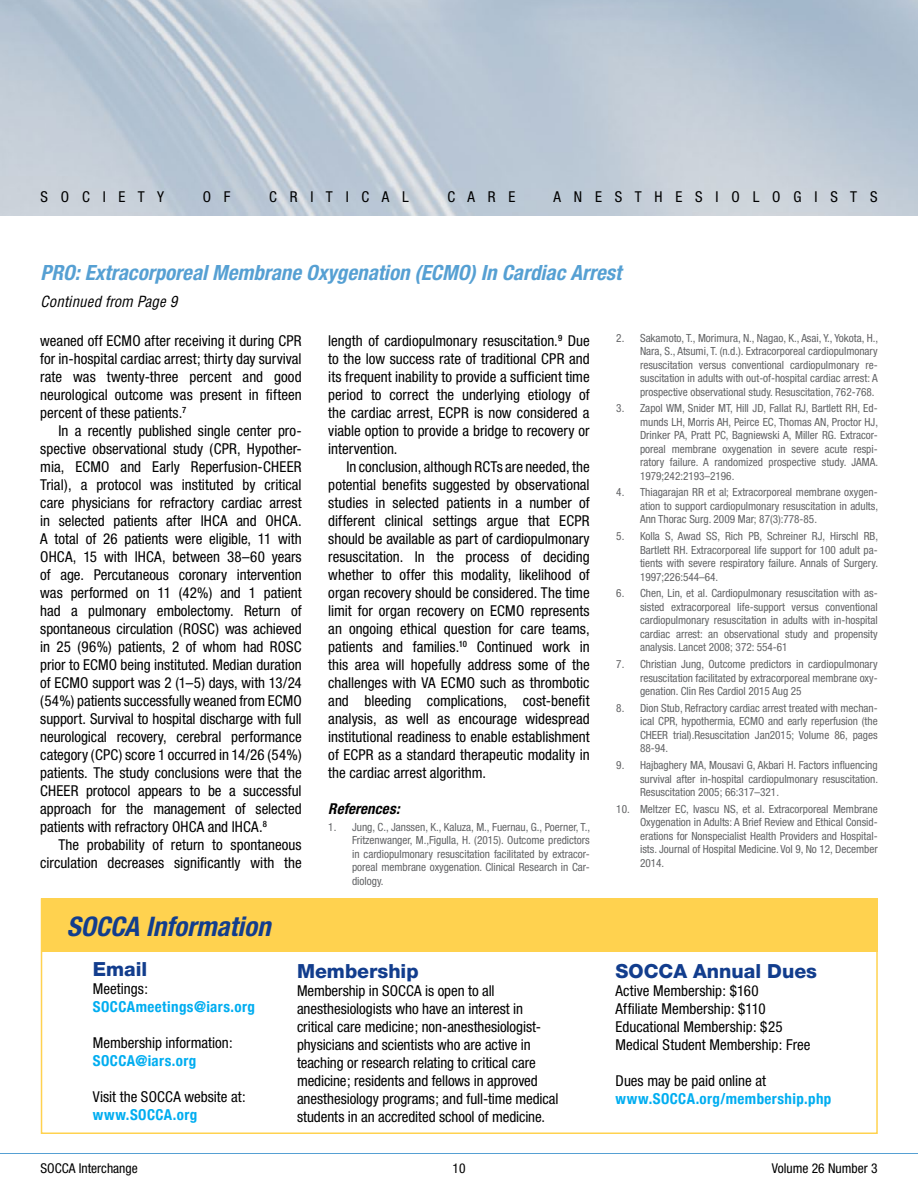
<style>
.page{position:relative;width:918px;height:1188px;background:#fff}
.page>*{position:absolute;margin:0;border:0;box-sizing:border-box;transform-origin:0 0}
.t1{font:italic 700 condensed 27px "Helvetica Neue";color:#123d8d}
.t2{font:italic 700 condensed 21px "Helvetica Neue";color:#56a0d3}
.t3{font:800 19.5px "Helvetica Neue";color:#123d8d}
.t4{font:condensed 15px/18px "Helvetica Neue";color:#000;text-align:justify}
.t5{font:700 condensed 15px "Helvetica Neue";letter-spacing:.03em;color:#00adf0}
.t6{font:italic condensed 15px "Helvetica";letter-spacing:.005em;color:#000}
.t7{font:italic 700 condensed 15px "Helvetica Neue";letter-spacing:.005em;color:#000}
.t8{font:condensed 13.5px "Helvetica Neue";color:#000}
.t9{font:condensed 11.25px/13.5px "Helvetica Neue";color:#636466;text-align:justify}
</style>
<div class="page">
<img style="left:0;top:0;width:918px;height:216px">
<hr style="left:0;top:1153px;width:918px;height:1px;background:#56a0d3">
<div style="left:41px;top:898px;width:837px;height:54px;background:#ffd24f"></div>
<div style="left:41px;top:898px;width:837px;height:236px;border:2px solid #ffd24f"></div>
<p class="t4" style="left:40px;top:187px;width:125px">S O C I E T Y</p>
<p class="t4" style="left:203px;top:187px;width:29px">O F</p>
<p class="t4" style="left:269px;top:187px;width:141px">C R I T I C A L</p>
<p class="t4" style="left:447px;top:187px;width:70px">C A R E</p>
<p class="t4" style="left:554px;top:187px;width:326px">A N E S T H E S I O L O G I S T S</p>
<h2 class="t2" style="left:40px;top:260px;width:582px">PRO: Extracorporeal Membrane Oxygenation (ECMO) In Cardiac Arrest</h2>
<p class="t6" style="left:40px;top:292px;width:138px">Continued from Page 9</p>
<p class="t9" style="left:640px;top:331px;width:240px;text-indent:-24px">2. Sakamoto, T., Morimura, N., Nagao, K., Asai, Y., Yokota, H., Nara, S., Atsumi, T. (n.d.). Extracorporeal cardiopulmonary resuscitation versus conventional cardiopulmonary re&shy;suscitation in adults with out-of-hospital cardiac arrest: A prospective observational study. Resuscitation, 762-768.</p>
<p class="t9" style="left:640px;top:401px;width:240px;text-indent:-24px">3. Zapol WM, Snider MT, Hill JD, Fallat RJ, Bartlett RH, Ed&shy;munds LH, Morris AH, Peirce EC, Thomas AN, Proctor HJ, Drinker PA, Pratt PC, Bagniewski A, Miller RG. Extracor&shy;poreal membrane oxygenation in severe acute respi&shy;ratory failure. A randomized prospective study. JAMA.<br>1979;242:2193–2196.</p>
<p class="t9" style="left:640px;top:486px;width:240px;text-indent:-24px">4. Thiagarajan RR et al; Extracorporeal membrane oxygen&shy;ation to support cardiopulmonary resuscitation in adults, Ann Thorac Surg. 2009 Mar; 87(3):778-85.</p>
<p class="t9" style="left:640px;top:529px;width:240px;text-indent:-24px">5. Kolla S, Awad SS, Rich PB, Schreiner RJ, Hirschl RB, Bartlett RH. Extracorporeal life support for 100 adult pa&shy;tients with severe respiratory failure. Annals of Surgery.<br>1997;226:544–64.</p>
<p class="t9" style="left:640px;top:587px;width:239px;text-indent:-24px">6. Chen, Lin, et al. Cardiopulmonary resuscitation with as&shy;sisted extracorporeal life-support versus conventional cardiopulmonary resuscitation in adults with in-hospital cardiac arrest: an observational study and propensity analysis. Lancet 2008; 372: 554-61</p>
<p class="t9" style="left:640px;top:657px;width:239px;text-indent:-24px">7. Christian Jung, Outcome predictors in cardiopulmonary resuscitation facilitated by extracorporeal membrane oxy&shy;genation. Clin Res Cardiol 2015 Aug 25</p>
<p class="t9" style="left:640px;top:701px;width:239px;text-indent:-24px">8. Dion Stub, Refractory cardiac arrest treated with mechan&shy;ical CPR, hypothermia, ECMO and early reperfusion (the CHEER trial).Resuscitation Jan2015; Volume 86, pages 88-94.</p>
<p class="t9" style="left:640px;top:758px;width:240px;text-indent:-24px">9. Hajbaghery MA, Mousavi G, Akbari H. Factors influencing survival after in-hospital cardiopulmonary resuscitation.<br>Resuscitation 2005; 66:317–321.</p>
<p class="t9" style="left:640px;top:802px;width:239px;text-indent:-24px">10. Meltzer EC, Ivascu NS, et al. Extracorporeal Membrane Oxygenation in Adults: A Brief Review and Ethical Consid&shy;erations for Nonspecialist Health Providers and Hospital&shy;ists. Journal of Hospital Medicine. Vol 9, No 12, December 2014.</p>
<p class="t4" style="left:328px;top:332px;width:263px">length of cardiopulmonary resuscitation.<sup>9</sup> Due to the low success rate of traditional CPR and its frequent inability to provide a sufficient time period to correct the underlying etiology of the cardiac arrest, ECPR is now considered a viable option to provide a bridge to recovery or intervention.</p>
<p class="t4" style="left:328px;top:458px;width:263px;text-indent:18px">In conclusion, although RCTs are needed, the potential benefits suggested by observational studies in selected patients in a number of different clinical settings argue that ECPR should be available as part of cardiopulmonary resuscitation. In the process of deciding whether to offer this modality, likelihood of organ recovery should be considered. The time limit for organ recovery on ECMO represents an ongoing ethical question for care teams, patients and families.<sup>10</sup> Continued work in this area will hopefully address some of the challenges with VA ECMO such as thrombotic and bleeding complications, cost-benefit analysis, as well as encourage widespread institutional readiness to enable establishment of ECPR as a standard therapeutic modality in the cardiac arrest algorithm.</p>
<p class="t7" style="left:328px;top:800px;width:73px">References:</p>
<p class="t9" style="left:352px;top:820px;width:239px;text-indent:-24px">1. Jung, C., Janssen, K., Kaluza, M., Fuernau, G., Poerner, T., Fritzenwanger, M.,Figulla, H. (2015). Outcome predictors in cardiopulmonary resuscitation facilitated by extracor&shy;poreal membrane oxygenation. Clinical Research in Car&shy;diology.</p>
<p class="t4" style="left:40px;top:332px;width:263px">weaned off ECMO after receiving it during CPR for in-hospital cardiac arrest; thirty day survival rate was twenty-three percent and good neurological outcome was present in fifteen percent of these patients.<sup>7</sup></p>
<p class="t4" style="left:40px;top:422px;width:263px;text-indent:18px">In a recently published single center pro&shy;spective observational study (CPR, Hypother&shy;mia, ECMO and Early Reperfusion-CHEER Trial), a protocol was instituted by critical care physicians for refractory cardiac arrest in selected patients after IHCA and OHCA.<br>A total of 26 patients were eligible, 11 with OHCA, 15 with IHCA, between 38–60 years of age. Percutaneous coronary intervention was performed on 11 (42%) and 1 patient had a pulmonary embolectomy. Return of spontaneous circulation (ROSC) was achieved in 25 (96%) patients, 2 of whom had ROSC prior to ECMO being instituted. Median duration of ECMO support was 2 (1–5) days, with 13/24 (54%) patients successfully weaned from ECMO support. Survival to hospital discharge with full neurological recovery, cerebral performance category (CPC) score 1 occurred in 14/26 (54%) patients. The study conclusions were that the CHEER protocol appears to be a successful approach for the management of selected patients with refractory OHCA and IHCA.<sup>8</sup></p>
<p class="t4" style="left:40px;top:836px;width:263px;text-align:right">The probability of return to spontaneous circulation decreases significantly with the</p>
<h1 class="t1" style="left:67px;top:910px;width:205px">SOCCA Information</h1>
<h3 class="t3" style="left:93px;top:957px;width:56px">Email</h3>
<p class="t4" style="left:93px;top:979px;width:57px">Meetings:</p>
<p class="t5" style="left:93px;top:994px;width:164px">SOCCAmeetings@iars.org</p>
<p class="t4" style="left:93px;top:1033px;width:142px">Membership information:</p>
<p class="t5" style="left:93px;top:1048px;width:105px">SOCCA@iars.org</p>
<p class="t4" style="left:93px;top:1087px;width:154px">Visit the SOCCA website at:</p>
<p class="t5" style="left:93px;top:1102px;width:106px">www.SOCCA.org</p>
<h3 class="t3" style="left:297px;top:959px;width:123px">Membership</h3>
<p class="t4" style="left:297px;top:982px;width:263px;text-align:left">Membership in SOCCA is open to all anesthesiologists who have an interest in critical care medicine; non-anesthesiologist&shy;physicians and scientists who are active in teaching or research relating to critical care medicine; residents and fellows in approved anesthesiology programs; and full-time medical students in an accredited school of medicine.</p>
<h3 class="t3" style="left:616px;top:959px;width:203px">SOCCA Annual Dues</h3>
<p class="t4" style="left:616px;top:982px;width:197px;text-align:left">Active Membership: $160<br>Affiliate Membership: $110<br>Educational Membership: $25<br>Medical Student Membership: Free</p>
<p class="t4" style="left:616px;top:1072px;width:152px">Dues may be paid online at</p>
<p class="t5" style="left:616px;top:1086px;width:217px">www.SOCCA.org/membership.php</p>
<p class="t8" style="left:40px;top:1160px;width:99px">SOCCA Interchange</p>
<p class="t8" style="left:453px;top:1160px;width:14px">10</p>
<p class="t8" style="left:772px;top:1160px;width:107px">Volume 26 Number 3</p>
</div>
